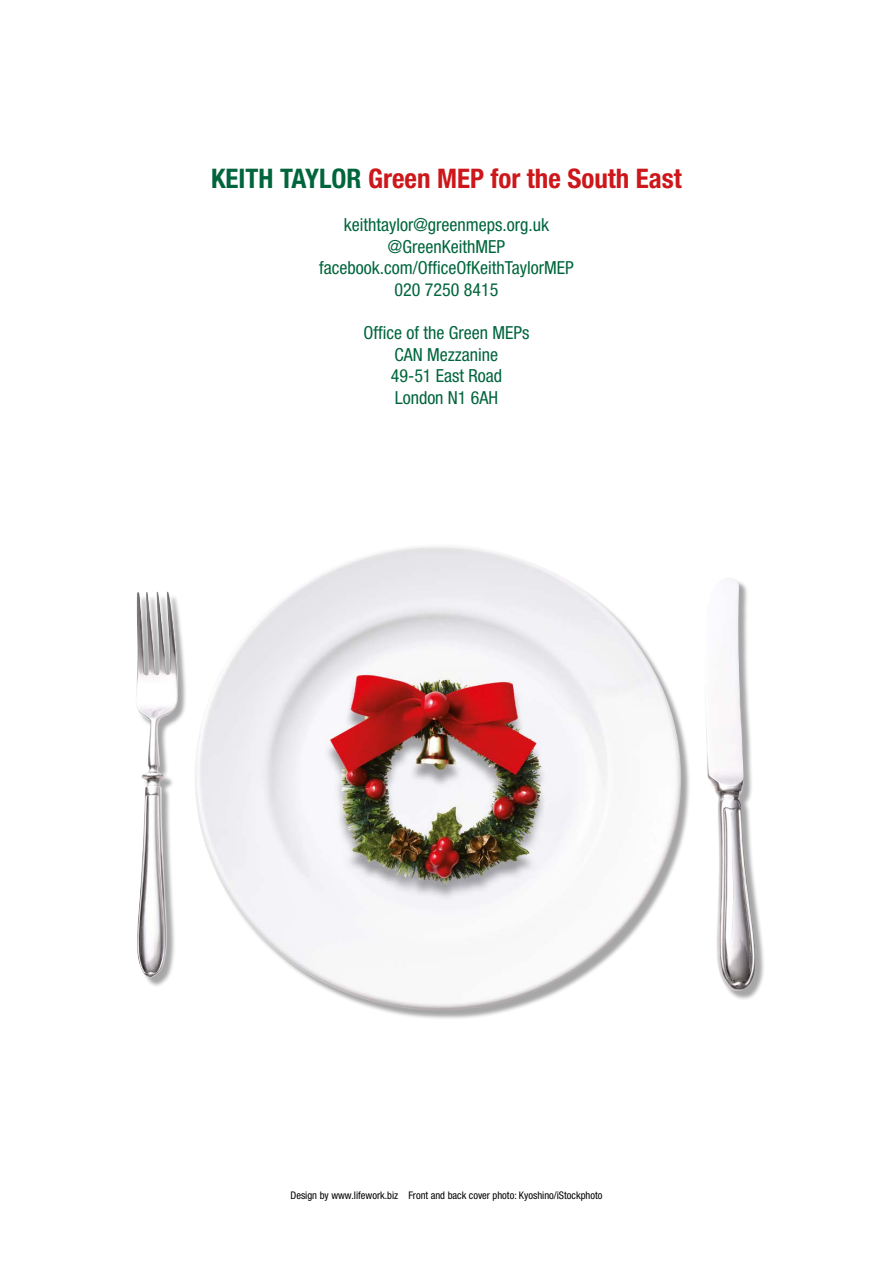
<style>
.page{position:relative;width:893px;height:1263px;background:#fff}
.page>*{position:absolute;margin:0;border:0;box-sizing:border-box;transform-origin:0 0}
.t1{font:700 condensed 27px "Helvetica Neue LT Pro";color:#cd171a}
.t2{font:condensed 18px/21.6px "Helvetica Neue LT Pro";color:#00653d;text-align:center}
.t3{font:condensed 10.5px "Helvetica Neue LT Pro";color:#000}
.s1{color:#00653d}
</style>
<div class="page">
<div style="left:138px;top:546px;width:628px;height:474px;background:#000;opacity:.35"></div>
<img style="left:143px;top:546px;width:613px;height:464px">
<h1 class="t1" style="left:211px;top:162px;width:472px"><span class="s1">KEITH TAYLOR</span> Green MEP for the South East</h1>
<p class="t2" style="left:319px;top:214px;width:256px">keithtaylor@greenmeps.org.uk @GreenKeithMEP facebook.com/OfficeOfKeithTaylorMEP<br>020 7250 8415</p>
<p class="t2" style="left:364px;top:322px;width:167px">Office of the Green MEPs<br>CAN Mezzanine<br>49-51 East Road<br>London N1 6AH</p>
<p class="t3" style="left:291px;top:1189px;width:313px">Design by www.lifework.biz Front and back cover photo: Kyoshino/iStockphoto</p>
</div>
